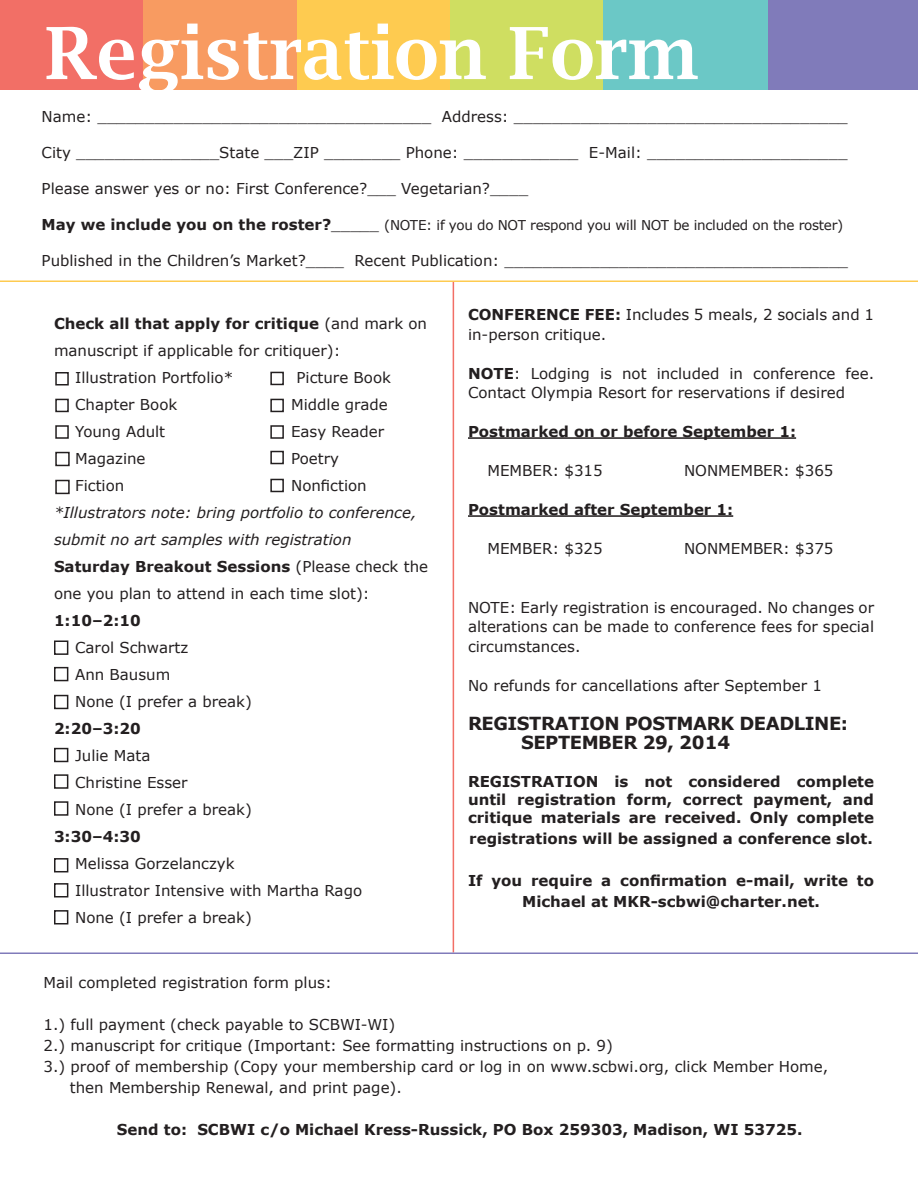
<style>
.page{position:relative;width:918px;height:1188px;background:#fff}
.page>*{position:absolute;margin:0;border:0;box-sizing:border-box;transform-origin:0 0}
.t1{font:600 72px "Lucida Bright";color:#fff}
.t2{font:700 18px/19.5px "Verdana";letter-spacing:-.025em;color:#231f20}
.t3{font:15px/27px "Verdana";color:#231f20}
.t4{font:700 15px/18px "Verdana";color:#231f20;text-align:justify}
.t5{font:italic 15px/27px "Verdana";color:#231f20}
.t6{font:13.5px "Verdana";letter-spacing:-.02em;color:#231f20}
.s1{font-weight:700;font-size:15px}
.s2{font-size:15px}
.s3{font-weight:400}
.s4{font-weight:700;font-style:normal}
.s5{font-style:normal}
.s6{font-weight:700}
</style>
<div class="page">
<div style="left:766px;top:0;width:152px;height:90px;background:#807bba"></div>
<div style="left:0;top:0;width:768px;height:90px;background:#6bc8c6"></div>
<div style="left:0;top:0;width:603px;height:90px;background:#cfde61"></div>
<div style="left:0;top:0;width:450px;height:90px;background:#fecb50"></div>
<div style="left:0;top:0;width:297px;height:90px;background:#f89b61"></div>
<div style="left:0;top:0;width:143px;height:90px;background:#f26f66"></div>
<div style="left:55px;top:452px;width:15px;height:14px;border:2px solid #231f20"></div>
<div style="left:55px;top:425px;width:14px;height:14px;border:2px solid #231f20"></div>
<div style="left:55px;top:399px;width:14px;height:13px;border:2px solid #231f20"></div>
<div style="left:55px;top:372px;width:14px;height:14px;border:2px solid #231f20"></div>
<div style="left:270px;top:425px;width:14px;height:14px;border:2px solid #231f20"></div>
<div style="left:270px;top:399px;width:14px;height:13px;border:2px solid #231f20"></div>
<div style="left:54px;top:640px;width:14px;height:15px;border:2px solid #231f20"></div>
<div style="left:54px;top:667px;width:14px;height:14px;border:2px solid #231f20"></div>
<div style="left:54px;top:695px;width:14px;height:14px;border:2px solid #231f20"></div>
<div style="left:54px;top:858px;width:14px;height:14px;border:2px solid #231f20"></div>
<div style="left:54px;top:883px;width:14px;height:15px;border:2px solid #231f20"></div>
<div style="left:54px;top:910px;width:14px;height:15px;border:2px solid #231f20"></div>
<div style="left:54px;top:748px;width:14px;height:14px;border:2px solid #231f20"></div>
<div style="left:54px;top:774px;width:14px;height:15px;border:2px solid #231f20"></div>
<div style="left:54px;top:801px;width:14px;height:15px;border:2px solid #231f20"></div>
<div style="left:270px;top:372px;width:14px;height:13px;border:2px solid #231f20"></div>
<div style="left:270px;top:451px;width:14px;height:13px;border:2px solid #231f20"></div>
<hr style="left:468px;top:437px;width:328px;height:2px;background:#231f20">
<hr style="left:468px;top:515px;width:265px;height:2px;background:#231f20">
<hr style="left:0;top:281px;width:918px;height:1px;background:#fecb50">
<hr style="left:453px;top:282px;width:1px;height:671px;background:#f26f66">
<hr style="left:0;top:953px;width:918px;height:1px;background:#807bba">
<div style="left:55px;top:480px;width:15px;height:14px;border:2px solid #231f20"></div>
<div style="left:270px;top:479px;width:14px;height:13px;border:2px solid #231f20"></div>
<h1 class="t1" style="left:45px;top:12px;width:654px">Registration Form</h1>
<p class="t3" style="left:42px;top:103px;width:808px">Name: ___________________________________ Address: ___________________________________</p>
<p class="t3" style="left:42px;top:139px;width:807px">City _______________State ___ZIP ________ Phone: ____________ E-Mail: _____________________</p>
<p class="t3" style="left:42px;top:175px;width:488px">Please answer yes or no: First Conference?___ Vegetarian?____</p>
<p class="t6" style="left:42px;top:216px;width:803px"><span class="s1">May we include you on the roster?</span><span class="s2">_____</span> (NOTE: if you do NOT respond you will NOT be included on the roster)</p>
<p class="t3" style="left:42px;top:247px;width:808px">Published in the Children’s Market?____ Recent Publication: ____________________________________</p>
<p class="t4" style="left:54px;top:315px;width:375px">Check all that apply for critique <span class="s3">(and mark on</span></p>
<p class="t3" style="left:54px;top:338px;width:288px">manuscript if applicable for critiquer):</p>
<p class="t3" style="left:75px;top:365px;width:160px">Illustration Portfolio*</p>
<p class="t3" style="left:297px;top:365px;width:96px">Picture Book</p>
<p class="t3" style="left:75px;top:392px;width:104px">Chapter Book</p>
<p class="t3" style="left:291px;top:392px;width:98px">Middle grade</p>
<p class="t3" style="left:75px;top:419px;width:92px">Young Adult</p>
<p class="t3" style="left:291px;top:419px;width:95px">Easy Reader</p>
<p class="t3" style="left:75px;top:446px;width:72px">Magazine</p>
<p class="t3" style="left:291px;top:446px;width:49px">Poetry</p>
<p class="t3" style="left:75px;top:473px;width:51px">Fiction</p>
<p class="t3" style="left:291px;top:473px;width:77px">Nonfiction</p>
<p class="t5" style="left:54px;top:500px;width:376px">*Illustrators note: bring portfolio to conference, submit no art samples with registration <span class="s4">Saturday Breakout Sessions</span> <span class="s5">(Please check the one you plan to attend in each time slot):</span></p>
<p class="t4" style="left:54px;top:612px;width:88px">1:10–2:10</p>
<p class="t3" style="left:75px;top:635px;width:178px">Carol Schwartz<br>Ann Bausum<br>None (I prefer a break)</p>
<p class="t4" style="left:54px;top:720px;width:88px">2:20–3:20</p>
<p class="t3" style="left:75px;top:743px;width:178px">Julie Mata<br>Christine Esser<br>None (I prefer a break)</p>
<p class="t4" style="left:54px;top:828px;width:88px">3:30–4:30</p>
<p class="t3" style="left:75px;top:851px;width:289px">Melissa Gorzelanczyk<br>Illustrator Intensive with Martha Rago<br>None (I prefer a break)</p>
<p class="t3" style="left:468px;top:305px;width:408px;line-height:19.5px"><span class="s6">CONFERENCE FEE:</span> Includes 5 meals, 2 socials and 1 in-person critique.</p>
<p class="t3" style="left:468px;top:364px;width:408px;line-height:19.5px"><span class="s6">NOTE</span>: Lodging is not included in conference fee.<br>Contact Olympia Resort for reservations if desired</p>
<p class="t4" style="left:468px;top:423px;width:330px">Postmarked on or before September 1:</p>
<p class="t3" style="left:488px;top:457px;width:117px">MEMBER: $315</p>
<p class="t3" style="left:684px;top:457px;width:151px">NONMEMBER: $365</p>
<p class="t4" style="left:468px;top:501px;width:267px">Postmarked after September 1:</p>
<p class="t3" style="left:488px;top:535px;width:117px">MEMBER: $325</p>
<p class="t3" style="left:684px;top:535px;width:151px">NONMEMBER: $375</p>
<p class="t3" style="left:468px;top:598px;width:408px;line-height:19.5px;text-align:justify">NOTE: Early registration is encouraged. No changes or alterations can be made to conference fees for special circumstances.</p>
<p class="t3" style="left:468px;top:672px;width:356px">No refunds for cancellations after September 1</p>
<p class="t2" style="left:521px;top:713px;width:329px;text-indent:-53px">REGISTRATION POSTMARK DEADLINE:<br>SEPTEMBER 29, 2014</p>
<p class="t4" style="left:468px;top:772px;width:408px">REGISTRATION is not considered complete until registration form, correct payment, and critique materials are received. Only complete</p>
<p class="t4" style="left:469px;top:829px;width:405px">registrations will be assigned a conference slot.</p>
<p class="t4" style="left:468px;top:870px;width:408px;line-height:21px;text-align:center">If you require a confirmation e-mail, write to<br>Michael at MKR-scbwi@charter.net.</p>
<p class="t3" style="left:44px;top:969px;width:290px">Mail completed registration form plus:</p>
<p class="t3" style="left:44px;top:1011px;width:353px">1.) full payment (check payable to SCBWI-WI)</p>
<p class="t3" style="left:44px;top:1032px;width:571px">2.) manuscript for critique (Important: See formatting instructions on p. 9)</p>
<p class="t3" style="left:44px;top:1053px;width:786px">3.) proof of membership (Copy your membership card or log in on www.scbwi.org, click Member Home,</p>
<p class="t3" style="left:70px;top:1074px;width:333px">then Membership Renewal, and print page).</p>
<p class="t4" style="left:117px;top:1121px;width:687px">Send to: SCBWI c/o Michael Kress-Russick, PO Box 259303, Madison, WI 53725.</p>
</div>
